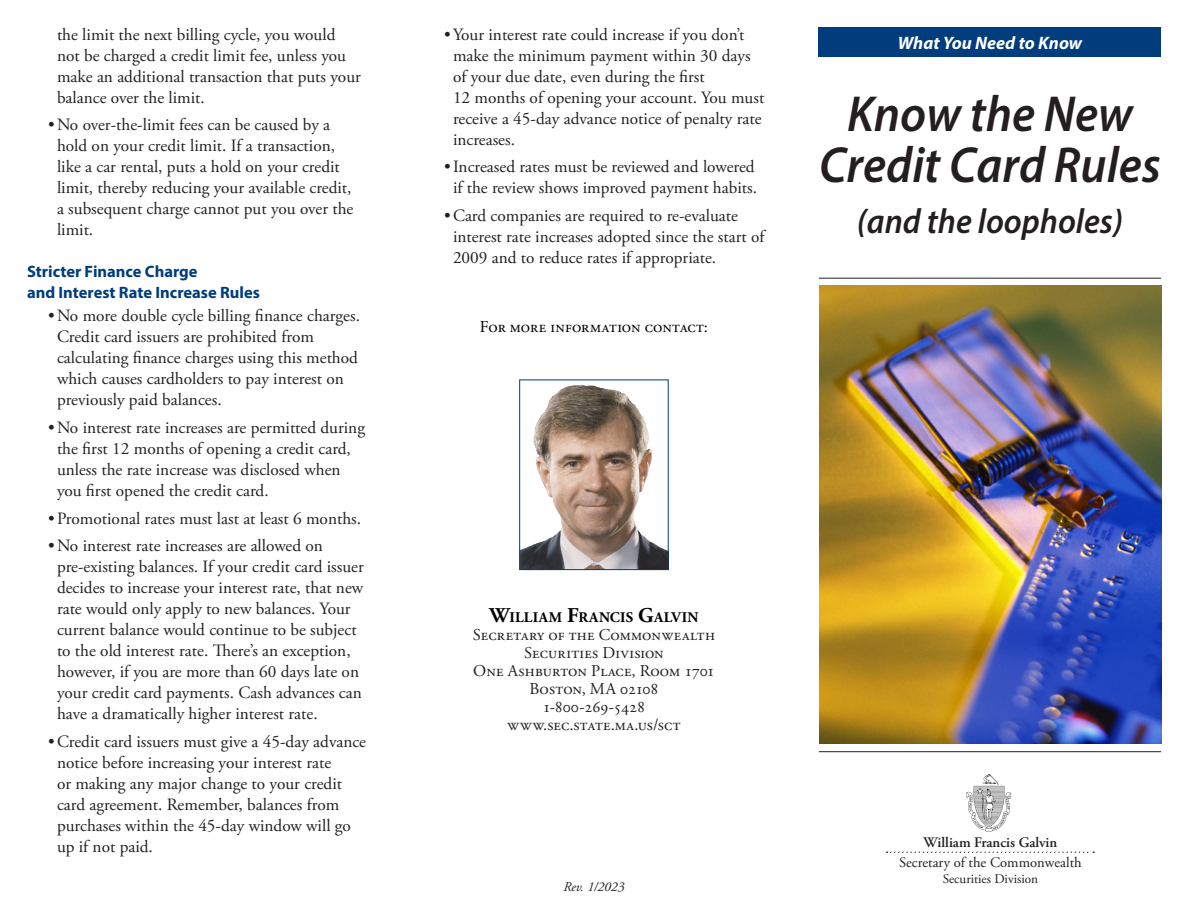
<style>
.page{position:relative;width:1188px;height:918px;background:#fff}
.page>*{position:absolute;margin:0;border:0;box-sizing:border-box;transform-origin:0 0}
.t1{font:italic 600 50.85px/51px "Myriad Pro";color:#231f20;text-align:center;scale:.94 1}
.t2{font:italic 600 34.95px "Myriad Pro";color:#231f20;scale:.94 1}
.t3{font:italic 700 18px "Myriad Pro";color:#fff}
.t4{font:17.25px/21px "Adobe Garamond Pro";color:#231f20}
.t5{font:16.5px "Adobe Garamond Pro";letter-spacing:.01em;color:#231f20}
.Head{font:700 16.5px/21px "Myriad Pro";color:#013d7d}
.t6{font:16.5px "Adobe Garamond Pro";color:#000}
.t7{font:700 14.7px "Adobe Garamond Pro";letter-spacing:.02em;color:#000}
.t8{font:14.55px "Adobe Garamond Pro";color:#231f20}
.t9{font:600 14.55px "Adobe Garamond Pro";color:#231f20}
.t10{font:italic 13.5px "Adobe Garamond Pro";color:#231f20}
.t11{font:13.2px "Adobe Garamond Pro";color:#231f20}
.s1{font-size:21px}
</style>
<div class="page">
<img style="left:521px;top:385px;width:146px;height:183px">
<div style="left:519px;top:380px;width:150px;height:190px;border:1px solid #013d7d"></div>
<hr style="left:819px;top:278px;width:342px;height:1px;background:#231f20">
<hr style="left:819px;top:751px;width:342px;height:1px;background:#231f20">
<img style="left:966px;top:773px;width:46px;height:59px">
<svg style="left:887px;top:852px;width:207px;height:1px"></svg>
<img style="left:819px;top:286px;width:343px;height:458px">
<div style="left:819px;top:27px;width:342px;height:30px;background:#013d7d"></div>
<p class="t4" style="left:57px;top:24px;width:305px">the limit the next billing cycle, you would not be charged a credit limit fee, unless you make an additional transaction that puts your balance over the limit.</p>
<p class="t4" style="left:57px;top:115px;width:298px;text-indent:-9px">•No over-the-limit fees can be caused by a hold on your credit limit. If a transaction, like a car rental, puts a hold on your credit limit, thereby reducing your available credit, a subsequent charge cannot put you over the limit.</p>
<p class="Head" style="left:27px;top:260px;width:234px">Stricter Finance Charge<br>and Interest Rate Increase Rules</p>
<p class="t4" style="left:57px;top:306px;width:305px;text-indent:-9px">•No more double cycle billing finance charges.<br>Credit card issuers are prohibited from calculating finance charges using this method which causes cardholders to pay interest on previously paid balances.</p>
<p class="t4" style="left:57px;top:418px;width:310px;text-indent:-9px">•No interest rate increases are permitted during the first 12 months of opening a credit card, unless the rate increase was disclosed when you first opened the credit card.</p>
<p class="t4" style="left:48px;top:508px;width:315px">•Promotional rates must last at least 6 months.</p>
<p class="t4" style="left:57px;top:536px;width:308px;text-indent:-9px">•No interest rate increases are allowed on pre-existing balances. If your credit card issuer decides to increase your interest rate, that new rate would only apply to new balances. Your current balance would continue to be subject to the old interest rate. There’s an exception, however, if you are more than 60 days late on your credit card payments. Cash advances can have a dramatically higher interest rate.</p>
<p class="t4" style="left:57px;top:732px;width:311px;text-indent:-9px">•Credit card issuers must give a 45-day advance notice before increasing your interest rate<br>or making any major change to your credit card agreement. Remember, balances from purchases within the 45-day window will go up if not paid.</p>
<p class="t4" style="left:453px;top:24px;width:313px;text-indent:-9px">•Your interest rate could increase if you don’t make the minimum payment within 30 days of your due date, even during the first<br>12 months of opening your account. You must receive a 45-day advance notice of penalty rate increases.</p>
<p class="t4" style="left:444px;top:157px;width:315px;text-align:center">•Increased rates must be reviewed and lowered if the review shows improved payment habits.</p>
<p class="t4" style="left:453px;top:206px;width:315px;text-indent:-9px">•Card companies are required to re-evaluate interest rate increases adopted since the start of<br>2009 and to reduce rates if appropriate.</p>
<p class="t6" style="left:480px;top:317px;width:230px">For more information contact:</p>
<p class="t3" style="left:898px;top:31px;width:186px">What You Need to Know</p>
<p class="t1" style="left:819px;top:87px;width:365px">Know the New<br>Credit Card Rules</p>
<p class="t2" style="left:857px;top:199px;width:285px">(and the loopholes)</p>
<p class="t7" style="left:490px;top:609px;width:210px"><span class="s1">W</span>ILLIAM <span class="s1">F</span>RANCIS <span class="s1">G</span>ALVIN</p>
<p class="t5" style="left:473px;top:625px;width:244px">Secretary of the Commonwealth</p>
<p class="t5" style="left:524px;top:643px;width:141px">Securities Division</p>
<p class="t5" style="left:473px;top:661px;width:243px">One Ashburton Place, Room 1701</p>
<p class="t5" style="left:529px;top:679px;width:131px">Boston, MA 02108</p>
<p class="t5" style="left:543px;top:697px;width:104px">1-800-269-5428</p>
<p class="t5" style="left:507px;top:715px;width:175px">www.sec.state.ma.us/sct</p>
<p class="t10" style="left:563px;top:879px;width:63px">Rev. 1/2023</p>
<p class="t9" style="left:924px;top:834px;width:135px">William Francis Galvin</p>
<p class="t8" style="left:899px;top:853px;width:184px">Secretary of the Commonwealth</p>
<p class="t11" style="left:943px;top:870px;width:97px">Securities Division</p>
</div>
